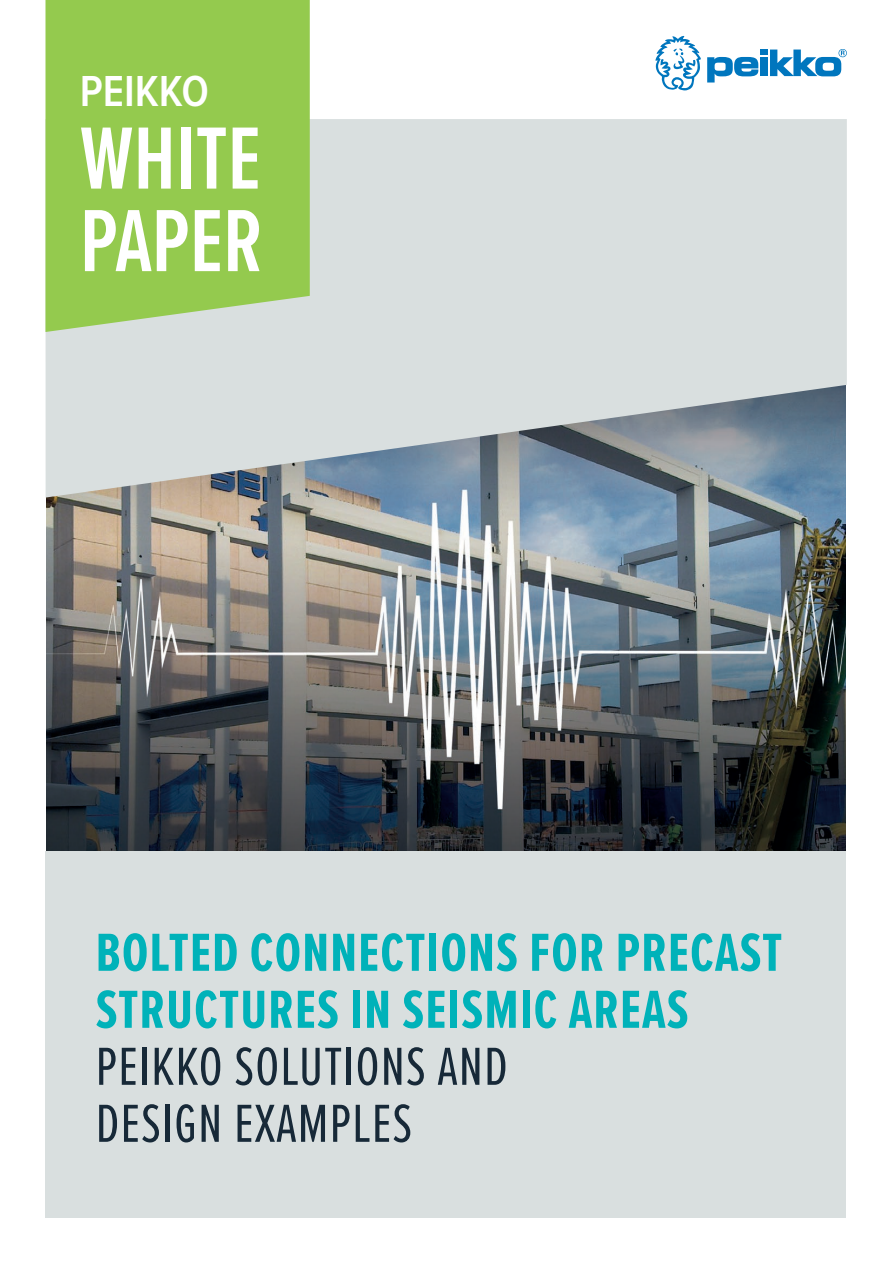
<style>
.page{position:relative;width:893px;height:1263px;background:#fff}
.page>*{position:absolute;margin:0;border:0;box-sizing:border-box;transform-origin:0 0}
.t1{font:600 91.5px/82.5px "Proxima Nova Ex Cn";color:#fff}
.t2{font:700 55.5px/57px "Proxima Nova Ex Cn";letter-spacing:.02em;color:#00b2b9}
.t3{font:55.5px/57px "Proxima Nova Ex Cn";letter-spacing:.02em;color:#172938}
.t4{font:600 45px "Proxima Nova Cond";color:#fff}
</style>
<div class="page">
<img style="left:46px;top:498px;width:800px;height:353px">
<svg style="left:45px;top:119px;width:802px;height:379px;background:#c6ced1"></svg>
<svg style="left:707px;top:49px;width:140px;height:34px"></svg>
<svg style="left:655px;top:36px;width:46px;height:55px"></svg>
<div style="left:45px;top:0;width:265px;height:332px;background:#94ca4e"></div>
<div style="left:45px;top:851px;width:801px;height:366px;background:#d9dfdf"></div>
<p class="t4" style="left:80px;top:58px;width:131px">PEIKKO</p>
<h1 class="t1" style="left:80px;top:115px;width:185px">WHITE<br>PAPER</h1>
<p class="t2" style="left:96px;top:923px;width:688px">BOLTED CONNECTIONS FOR PRECAST<br>STRUCTURES IN SEISMIC AREAS</p>
<p class="t3" style="left:96px;top:1036px;width:414px">PEIKKO SOLUTIONS AND<br>DESIGN EXAMPLES</p>
</div>
